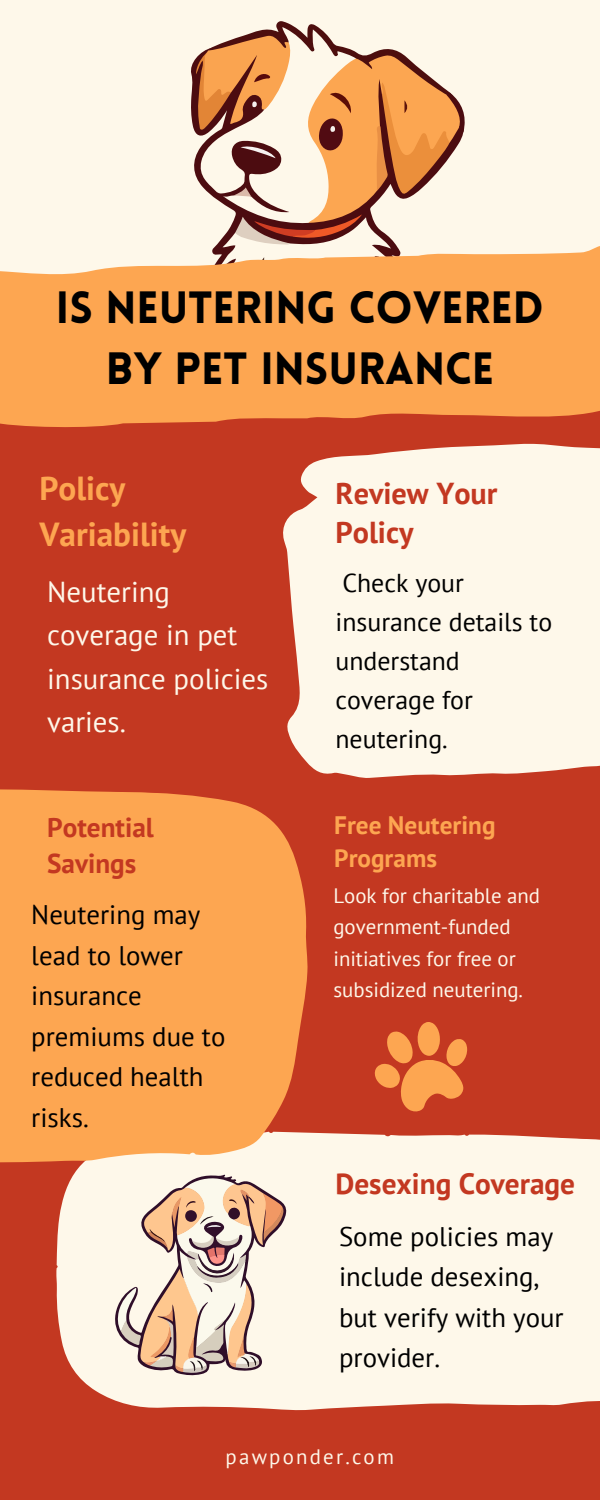
<style>
.page{position:relative;width:600px;height:1500px;background:#fef8ea}
.page>*{position:absolute;margin:0;border:0;box-sizing:border-box;transform-origin:0 0}
.t1{font:900 44.2px/61.5px "Lovelo";color:#000;text-align:center}
.t2{font:700 33.3px/46.5px "PT Sans";color:#fda651}
.t3{font:700 30.3px/39px "PT Sans";color:#c33821}
.t4{font:700 29.3px "PT Sans";color:#c33821}
.t5{font:28.8px/43.5px "PT Sans";color:#fef8ea}
.t6{font:700 27.3px/35.2px "PT Sans";color:#c33821}
.t7{font:26.8px/40.5px "PT Sans";color:#000}
.t8{font:25.8px/39px "PT Sans";color:#000}
.t9{font:700 25.3px/32.5px "PT Sans";color:#fda651}
.t10{font:20.8px/31.5px "PT Sans";color:#fef8ea}
.t11{font:20.8px "PT Sans";letter-spacing:.105em;color:#fef8ea}
</style>
<div class="page">
<svg style="left:194px;top:21px;width:271px;height:221px"></svg>
<div style="left:0;top:323px;width:600px;height:1177px;background:#c33821"></div>
<div style="left:56px;top:1132px;width:544px;height:279px;background:#fef8ea"></div>
<svg style="left:0;top:789px;width:313px;height:413px;background:#f7a156"></svg>
<svg style="left:283px;top:444px;width:317px;height:334px;fill:#fef8ea"></svg>
<div style="left:332px;top:489px;width:268px;height:249px;background:#fef8ea"></div>
<svg style="left:374px;top:1022px;width:93px;height:90px"></svg>
<svg style="left:110px;top:1174px;width:177px;height:202px;background:#e1ccbb"></svg>
<svg style="left:0;top:242px;width:600px;height:186px;background:#f9a85d"></svg>
<h1 class="t1" style="left:56px;top:281px;width:490px">IS NEUTERING COVERED<br>BY PET INSURANCE</h1>
<p class="t2" style="left:40px;top:464px;width:148px">Policy<br>Variability</p>
<p class="t5" style="left:47px;top:569px;width:223px">Neutering coverage in pet insurance policies varies.</p>
<p class="t6" style="left:47px;top:810px;width:108px">Potential<br>Savings</p>
<p class="t7" style="left:31px;top:894px;width:196px">Neutering may lead to lower insurance premiums due to reduced health risks.</p>
<p class="t3" style="left:335px;top:473px;width:164px">Review Your<br>Policy</p>
<p class="t8" style="left:335px;top:563px;width:218px">Check your insurance details to understand coverage for neutering.</p>
<p class="t9" style="left:334px;top:809px;width:163px">Free Neutering<br>Programs</p>
<p class="t10" style="left:333px;top:879px;width:208px">Look for charitable and government-funded initiatives for free or subsidized neutering.</p>
<p class="t4" style="left:335px;top:1164px;width:241px">Desexing Coverage</p>
<p class="t7" style="left:339px;top:1215px;width:226px">Some policies may include desexing, but verify with your provider.</p>
<p class="t11" style="left:226px;top:1442px;width:170px">pawponder.com</p>
</div>
